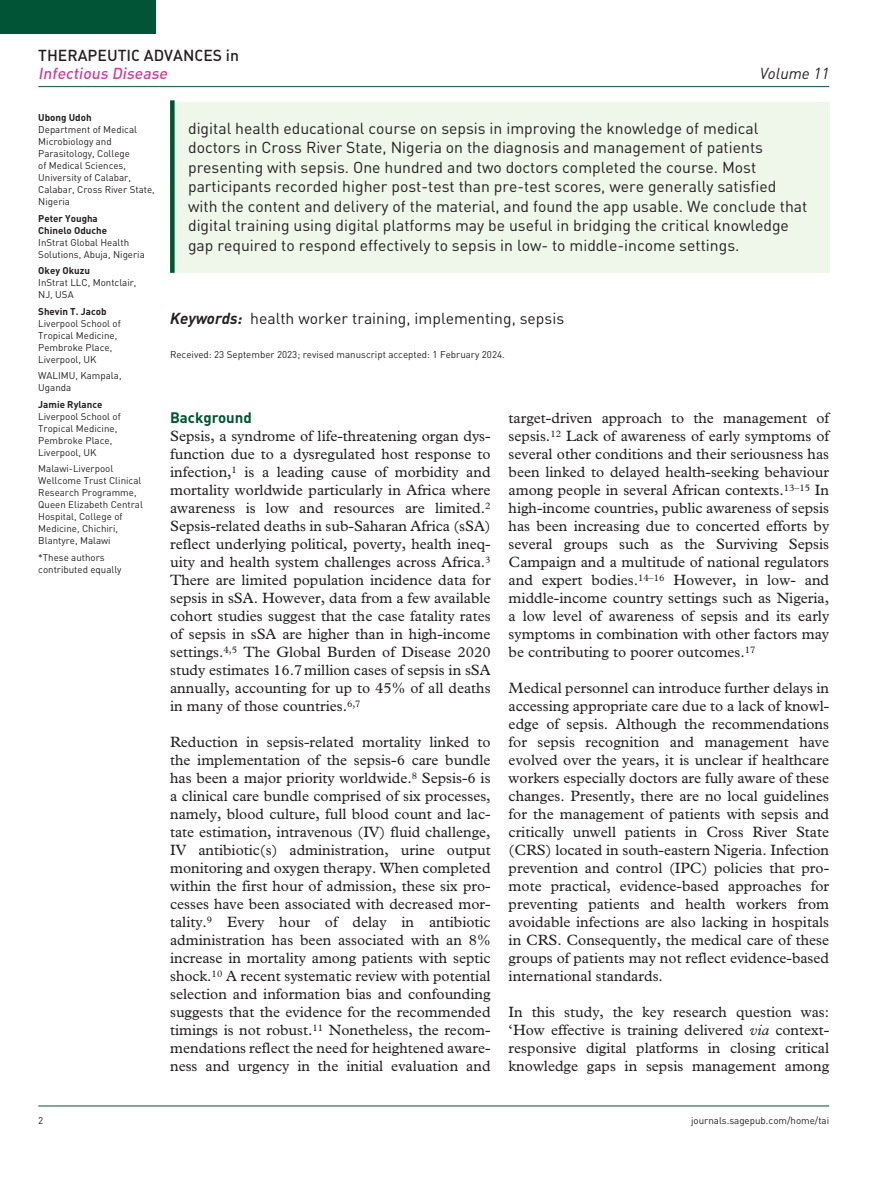
<style>
.page{position:relative;width:893px;height:1191px;background:#fff}
.page>*{position:absolute;margin:0;border:0;box-sizing:border-box;transform-origin:0 0}
.t1{font:15.75px/19.5px "DIN";color:#231f20}
.t2{font:15.75px "DIN Medium Alternate";color:#231f20}
.t3{font:italic 15.75px "DIN Medium Alternate";color:#c74499}
.t4{font:italic 15.75px "DIN";color:#231f20}
.t5{font:15px/18px "Plantin Std";color:#231f20;text-align:justify}
.t6{font:700 15px "DIN";color:#015436}
.t7{font:9.75px/12px "DIN";color:#231f20}
.t8{font:700 9.75px/12px "DIN";color:#231f20}
.s1{font-weight:700;font-style:italic}
.s2{font-style:italic}
</style>
<div class="page">
<hr style="left:38px;top:86px;width:791px;height:1px;background:#015436">
<hr style="left:38px;top:1105px;width:791px;height:1px;background:#015436">
<div style="left:0;top:0;width:155px;height:34px;background:#015436"></div>
<div style="left:170px;top:102px;width:659px;height:171px;background:#eff7ea"></div>
<div style="left:170px;top:100px;width:5px;height:173px;background:#015436"></div>
<p class="t2" style="left:38px;top:45px;width:202px">THERAPEUTIC ADVANCES IN</p>
<p class="t3" style="left:38px;top:63px;width:134px">I nfectious Disease</p>
<p class="t4" style="left:760px;top:63px;width:71px">Volume 11</p>
<p class="t8" style="left:38px;top:111px;width:55px">Ubong Udoh</p>
<p class="t7" style="left:38px;top:124px;width:118px">Department of Medical<br>Microbiology and<br>Parasitology, College<br>of Medical Sciences,<br>University of Calabar,<br>Calabar, Cross River State,<br>Nigeria</p>
<p class="t8" style="left:38px;top:212px;width:70px">Peter Yougha<br>Chinelo Oduche</p>
<p class="t7" style="left:38px;top:236px;width:108px">InStrat Global Health<br>Solutions, Abuja, Nigeria</p>
<p class="t8" style="left:38px;top:264px;width:53px">Okey Okuzu</p>
<p class="t7" style="left:38px;top:277px;width:100px">InStrat LLC, Montclair,<br>NJ, USA</p>
<p class="t8" style="left:38px;top:305px;width:70px">Shevin T. Jacob</p>
<p class="t7" style="left:38px;top:317px;width:84px">Liverpool School of<br>Tropical Medicine,<br>Pembroke Place,<br>Liverpool, UK</p>
<p class="t7" style="left:38px;top:370px;width:85px">WALIMU, Kampala,<br>Uganda</p>
<p class="t8" style="left:38px;top:398px;width:66px">Jamie Rylance</p>
<p class="t7" style="left:38px;top:410px;width:84px">Liverpool School of<br>Tropical Medicine,<br>Pembroke Place,<br>Liverpool, UK</p>
<p class="t7" style="left:38px;top:463px;width:106px">Malawi-Liverpool<br>Wellcome Trust Clinical<br>Research Programme,<br>Queen Elizabeth Central<br>Hospital, College of<br>Medicine, Chichiri,<br>Blantyre, Malawi</p>
<p class="t7" style="left:38px;top:551px;width:85px">*These authors contributed equally</p>
<p class="t1" style="left:188px;top:118px;width:621px">digital health educational course on sepsis in improving the knowledge of medical doctors in Cross River State, Nigeria on the diagnosis and management of patients presenting with sepsis. One hundred and two doctors completed the course. Most participants recorded higher post-test than pre-test scores, were generally satisfied with the content and delivery of the material, and found the app usable. We conclude that digital training using digital platforms may be useful in bridging the critical knowledge gap required to respond effectively to sepsis in low- to middle-income settings.</p>
<p class="t1" style="left:170px;top:308px;width:396px"><span class="s1">Keywords:</span> health worker training, implementing, sepsis</p>
<p class="t7" style="left:170px;top:348px;width:336px">Received: 23 September 2023; revised manuscript accepted: 1 February 2024.</p>
<p class="t6" style="left:170px;top:408px;width:83px">Background</p>
<p class="t5" style="left:170px;top:427px;width:322px">Sepsis, a syndrome of life-threatening organ dys&shy;function due to a dysregulated host response to infection,<sup>1</sup> is a leading cause of morbidity and mortality worldwide particularly in Africa where awareness is low and resources are limited.<sup>2<br></sup>Sepsis-related deaths in sub-Saharan Africa (sSA) reflect underlying political, poverty, health ineq&shy;uity and health system challenges across Africa.<sup>3<br></sup>There are limited population incidence data for sepsis in sSA. However, data from a few available cohort studies suggest that the case fatality rates of sepsis in sSA are higher than in high-income settings.<sup>4,5</sup> The Global Burden of Disease 2020 study estimates 16.7million cases of sepsis in sSA annually, accounting for up to 45% of all deaths in many of those countries.<sup>6,7</sup></p>
<p class="t5" style="left:170px;top:733px;width:322px">Reduction in sepsis-related mortality linked to the implementation of the sepsis-6 care bundle has been a major priority worldwide.<sup>8</sup> Sepsis-6 is a clinical care bundle comprised of six processes, namely, blood culture, full blood count and lac&shy;tate estimation, intravenous (IV) fluid challenge, IV antibiotic(s) administration, urine output monitoring and oxygen therapy. When completed within the first hour of admission, these six pro&shy;cesses have been associated with decreased mor&shy;tality.<sup>9</sup> Every hour of delay in antibiotic administration has been associated with an 8% increase in mortality among patients with septic shock.<sup>10</sup> A recent systematic review with potential selection and information bias and confounding suggests that the evidence for the recommended timings is not robust.<sup>11</sup> Nonetheless, the recom&shy;mendations reflect the need for heightened aware&shy;ness and urgency in the initial evaluation and</p>
<p class="t5" style="left:509px;top:409px;width:322px">target-driven approach to the management of sepsis.<sup>12</sup> Lack of awareness of early symptoms of several other conditions and their seriousness has been linked to delayed health-seeking behaviour among people in several African contexts.<sup>13–15</sup> In high-income countries, public awareness of sepsis has been increasing due to concerted efforts by several groups such as the Surviving Sepsis Campaign and a multitude of national regulators and expert bodies.<sup>14–16</sup> However, in low- and middle-income country settings such as Nigeria, a low level of awareness of sepsis and its early symptoms in combination with other factors may be contributing to poorer outcomes.<sup>17</sup></p>
<p class="t5" style="left:509px;top:679px;width:322px">Medical personnel can introduce further delays in accessing appropriate care due to a lack of knowl&shy;edge of sepsis. Although the recommendations for sepsis recognition and management have evolved over the years, it is unclear if healthcare workers especially doctors are fully aware of these changes. Presently, there are no local guidelines for the management of patients with sepsis and critically unwell patients in Cross River State (CRS) located in south-eastern Nigeria. Infection prevention and control (IPC) policies that pro&shy;mote practical, evidence-based approaches for preventing patients and health workers from avoidable infections are also lacking in hospitals in CRS. Consequently, the medical care of these groups of patients may not reflect evidence-based international standards.</p>
<p class="t5" style="left:509px;top:1003px;width:322px">In this study, the key research question was: ‘How effective is training delivered <span class="s2">via</span> context&shy;responsive digital platforms in closing critical knowledge gaps in sepsis management among</p>
<p class="t7" style="left:38px;top:1114px;width:7px">2</p>
<p class="t7" style="left:691px;top:1114px;width:140px">journals.sagepub.com/home/tai</p>
</div>
